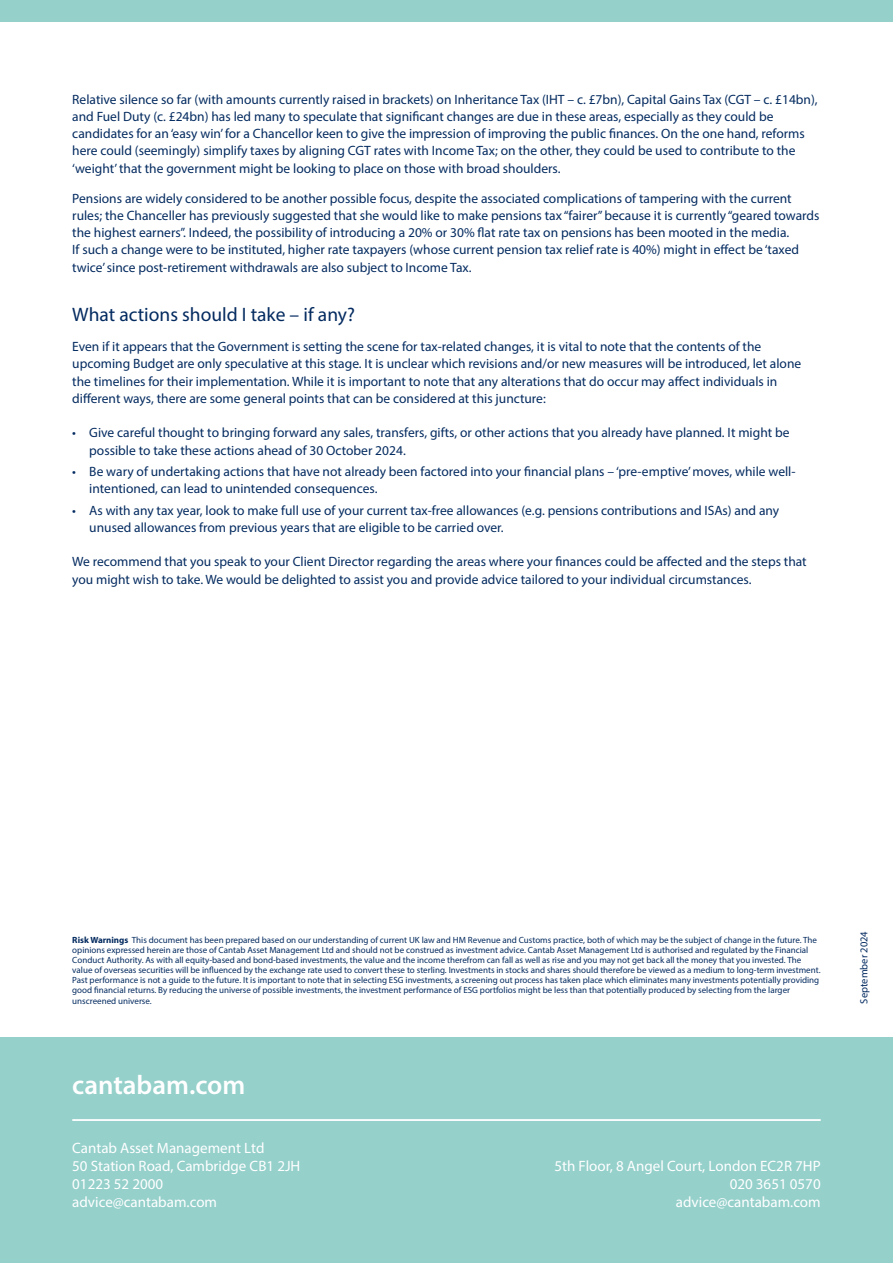
<style>
.page{position:relative;width:893px;height:1263px;background:#fff}
.page>*{position:absolute;margin:0;border:0;box-sizing:border-box;transform-origin:0 0}
.t1{font:600 27px "Myriad Pro";color:#fff}
.t2{font:19.5px "Myriad Pro";color:#042b60}
.t3{font:15px/18px "Myriad Pro";color:#fff}
.t4{font:13.5px/17.2px "Myriad Pro";color:#042b60}
.t5{font:10.5px "Myriad Pro";color:#042b60}
.t6{font:9px/10.2px "Myriad Pro";color:#042b60}
.s1{font-weight:700}
</style>
<div class="page">
<div style="left:0;top:1037px;width:893px;height:226px;background:#95d0cb"></div>
<hr style="left:72px;top:1119px;width:749px;height:2px;background:#fff">
<div style="left:0;top:0;width:893px;height:21px;background:#95d0cb"></div>
<p class="t4" style="left:72px;top:90px;width:747px">Relative silence so far (with amounts currently raised in brackets) on Inheritance Tax (IHT – c. £7bn), Capital Gains Tax (CGT – c. £14bn), and Fuel Duty (c. £24bn) has led many to speculate that significant changes are due in these areas, especially as they could be candidates for an ‘easy win’ for a Chancellor keen to give the impression of improving the public finances. On the one hand, reforms here could (seemingly) simplify taxes by aligning CGT rates with Income Tax; on the other, they could be used to contribute to the ‘weight’ that the government might be looking to place on those with broad shoulders.</p>
<p class="t4" style="left:72px;top:189px;width:749px">Pensions are widely considered to be another possible focus, despite the associated complications of tampering with the current rules; the Chanceller has previously suggested that she would like to make pensions tax “fairer” because it is currently “geared towards the highest earners”. Indeed, the possibility of introducing a 20% or 30% flat rate tax on pensions has been mooted in the media.<br>If such a change were to be instituted, higher rate taxpayers (whose current pension tax relief rate is 40%) might in effect be ‘taxed twice’ since post-retirement withdrawals are also subject to Income Tax.</p>
<h2 class="t2" style="left:72px;top:303px;width:284px">What actions should I take – if any?</h2>
<p class="t4" style="left:72px;top:338px;width:730px">Even if it appears that the Government is setting the scene for tax-related changes, it is vital to note that the contents of the upcoming Budget are only speculative at this stage. It is unclear which revisions and/or new measures will be introduced, let alone the timelines for their implementation. While it is important to note that any alterations that do occur may affect individuals in different ways, there are some general points that can be considered at this juncture:</p>
<p class="t4" style="left:89px;top:424px;width:702px;text-indent:-17px">• Give careful thought to bringing forward any sales, transfers, gifts, or other actions that you already have planned. It might be possible to take these actions ahead of 30 October 2024.</p>
<p class="t4" style="left:89px;top:463px;width:708px;text-indent:-17px">• Be wary of undertaking actions that have not already been factored into your financial plans – ‘pre-emptive’ moves, while well&shy;intentioned, can lead to unintended consequences.</p>
<p class="t4" style="left:89px;top:501px;width:691px;text-indent:-17px">• As with any tax year, look to make full use of your current tax-free allowances (e.g. pensions contributions and ISAs) and any unused allowances from previous years that are eligible to be carried over.</p>
<p class="t4" style="left:72px;top:553px;width:736px">We recommend that you speak to your Client Director regarding the areas where your finances could be affected and the steps that you might wish to take. We would be delighted to assist you and provide advice tailored to your individual circumstances.</p>
<p class="t6" style="left:72px;top:934px;width:750px"><span class="s1">Risk Warnings</span> This document has been prepared based on our understanding of current UK law and HM Revenue and Customs practice, both of which may be the subject of change in the future. The opinions expressed herein are those of Cantab Asset Management Ltd and should not be construed as investment advice. Cantab Asset Management Ltd is authorised and regulated by the Financial Conduct Authority. As with all equity-based and bond-based investments, the value and the income therefrom can fall as well as rise and you may not get back all the money that you invested. The value of overseas securities will be influenced by the exchange rate used to convert these to sterling. Investments in stocks and shares should therefore be viewed as a medium to long-term investment.<br>Past performance is not a guide to the future. It is important to note that in selecting ESG investments, a screening out process has taken place which eliminates many investments potentially providing good financial returns. By reducing the universe of possible investments, the investment performance of ESG portfolios might be less than that potentially produced by selecting from the larger unscreened universe.</p>
<h1 class="t1" style="left:72px;top:1067px;width:175px">cantabam.com</h1>
<p class="t3" style="left:72px;top:1139px;width:230px">Cantab Asset Management Ltd<br>50 Station Road, Cambridge CB1 2JH<br>01223 52 2000 advice@cantabam.com</p>
<p class="t3" style="left:554px;top:1157px;width:268px;text-align:right">5th Floor, 8 Angel Court, London EC2R 7HP<br>020 3651 0570<br>advice@cantabam.com</p>
<p class="t5" style="left:857px;top:1003px;width:74px;rotate:-90deg">September 2024</p>
</div>
